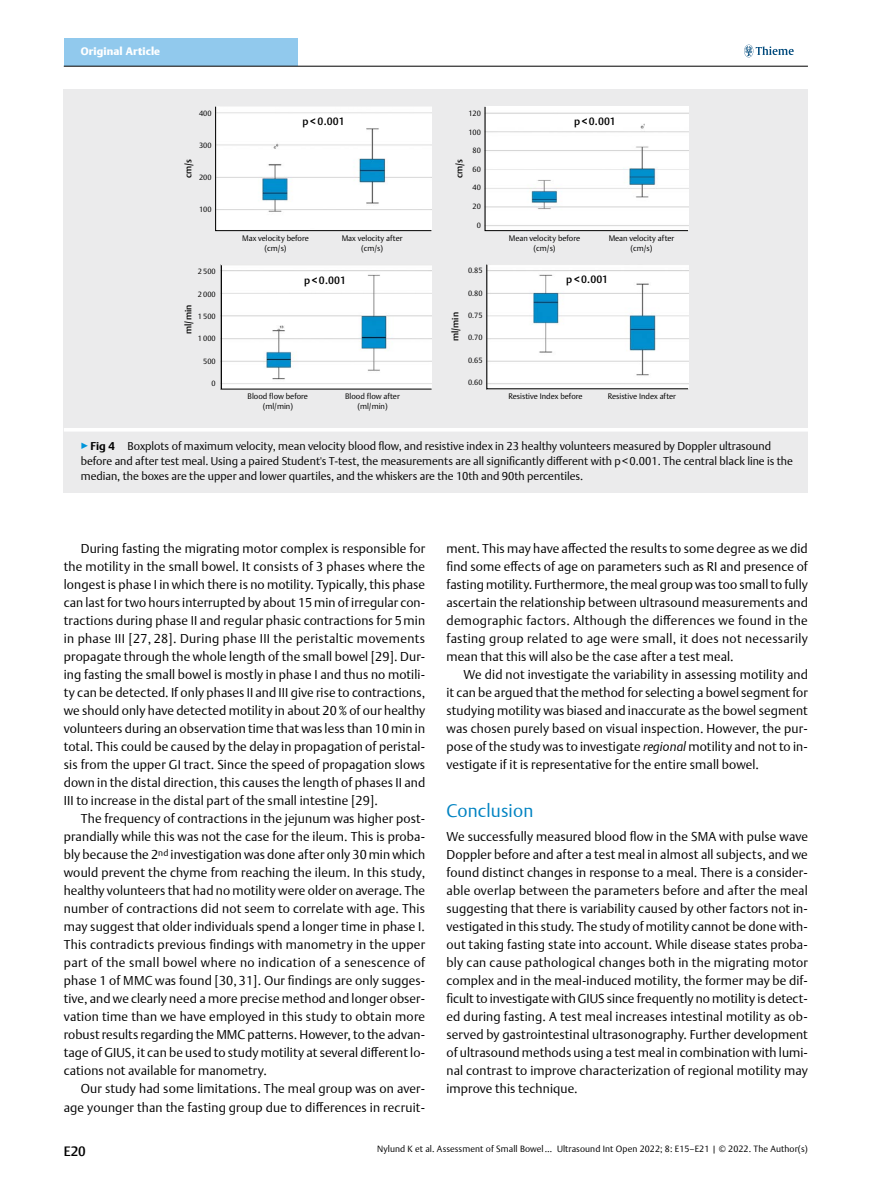
<style>
.page{position:relative;width:893px;height:1191px;background:#fff}
.page>*{position:absolute;margin:0;border:0;box-sizing:border-box;transform-origin:0 0}
.t1{font:300 18px "Thieme Argo 2011";letter-spacing:.01em;color:#0083c2}
.t2{font:500 13.5px "Thieme Argo 2011";color:#000}
.t3{font:300 12.75px/18px "Thieme Argo 2011";letter-spacing:.01em;color:#000;text-align:justify}
.t4{font:300 11.25px/15px "Thieme Argo 2011";color:#000}
.t5{font:900 10.8px "Thieme Argo 2011";letter-spacing:.01em;color:#fff}
.t6{font:500 10.5px "Thieme Argo 2011";color:#000}
.t7{font:300 9px "Thieme Argo 2011";letter-spacing:.01em;color:#000}
.t8{font:500 9px "Thieme Argo 2011";color:#000}
.t9{font:300 7.95px/9.6px "Thieme Argo 2011";color:#000;text-align:center}
.t10{font:300 7.5px "Thieme Argo 2011";color:#000}
.s1{color:#0095da}
.s2{font-weight:700}
.s3{font-style:italic}
</style>
<div class="page">
<div style="left:64px;top:38px;width:234px;height:28px;background:#91c9ed"></div>
<svg style="left:744px;top:45px;width:50px;height:12px"></svg>
<hr style="left:64px;top:66px;width:744px;height:1px;background:#000">
<div style="left:64px;top:428px;width:744px;height:64px;background:#ebebec"></div>
<hr style="left:64px;top:428px;width:744px;height:3px;background:#fff">
<div style="left:64px;top:89px;width:744px;height:339px;background:#ebebec"></div>
<svg style="left:215px;top:106px;width:474px;height:284px"></svg>
<p class="t5" style="left:81px;top:44px;width:81px">Original Article</p>
<p class="t10" style="left:199px;top:109px;width:14px">400</p>
<p class="t10" style="left:468px;top:108px;width:14px">120</p>
<p class="t6" style="left:302px;top:114px;width:44px">p&lt; 0.001</p>
<p class="t6" style="left:574px;top:114px;width:43px">p&lt; 0.001</p>
<p class="t10" style="left:468px;top:127px;width:14px">100</p>
<p class="t10" style="left:473px;top:145px;width:10px">80</p>
<p class="t10" style="left:473px;top:164px;width:10px">60</p>
<p class="t10" style="left:473px;top:183px;width:10px">40</p>
<p class="t10" style="left:473px;top:201px;width:10px">20</p>
<p class="t10" style="left:199px;top:140px;width:14px">300</p>
<p class="t10" style="left:199px;top:172px;width:14px">200</p>
<p class="t10" style="left:199px;top:204px;width:14px">100</p>
<p class="t8" style="left:182px;top:178px;width:21px;rotate:-90deg">cm/s</p>
<p class="t8" style="left:453px;top:178px;width:21px;rotate:-90deg">cm/s</p>
<p class="t10" style="left:198px;top:267px;width:20px">2 500</p>
<p class="t10" style="left:198px;top:289px;width:20px">2 000</p>
<p class="t10" style="left:198px;top:311px;width:19px">1 500</p>
<p class="t10" style="left:198px;top:334px;width:19px">1 000</p>
<p class="t10" style="left:203px;top:356px;width:14px">500</p>
<p class="t10" style="left:212px;top:378px;width:6px">0</p>
<p class="t8" style="left:182px;top:334px;width:31px;rotate:-90deg">ml/min</p>
<p class="t9" style="left:242px;top:233px;width:68px">Max velocity before (cm/s)</p>
<p class="t10" style="left:477px;top:220px;width:6px">0</p>
<p class="t9" style="left:342px;top:233px;width:62px">Max velocity after (cm/s)</p>
<p class="t9" style="left:509px;top:233px;width:73px">Mean velocity before (cm/s)</p>
<p class="t9" style="left:609px;top:233px;width:67px">Mean velocity after (cm/s)</p>
<p class="t6" style="left:304px;top:273px;width:43px">p&lt; 0.001</p>
<p class="t10" style="left:468px;top:266px;width:16px">0.85</p>
<p class="t10" style="left:468px;top:288px;width:16px">0.80</p>
<p class="t10" style="left:468px;top:310px;width:16px">0.75</p>
<p class="t10" style="left:468px;top:333px;width:16px">0.70</p>
<p class="t10" style="left:468px;top:355px;width:16px">0.65</p>
<p class="t10" style="left:468px;top:377px;width:16px">0.60</p>
<p class="t8" style="left:449px;top:341px;width:31px;rotate:-90deg">ml/min</p>
<p class="t6" style="left:566px;top:272px;width:43px">p&lt; 0.001</p>
<p class="t9" style="left:248px;top:391px;width:62px">Blood flow before (ml/min)</p>
<p class="t9" style="left:345px;top:391px;width:56px">Blood flow after (ml/min)</p>
<p class="t9" style="left:508px;top:391px;width:76px">Resistive Index before</p>
<p class="t9" style="left:608px;top:391px;width:70px">Resistive Index after</p>
<p class="t4" style="left:81px;top:438px;width:714px"><span class="s1">▶</span><span class="s2">Fig 4</span> Boxplots of maximum velocity, mean velocity blood flow, and resistive index in 23 healthy volunteers measured by Doppler ultrasound before and after test meal. Using a paired Student's T-test, the measurements are all significantly different with p&lt;0.001. The central black line is the median, the boxes are the upper and lower quartiles, and the whiskers are the 10th and 90th percentiles.</p>
<p class="t3" style="left:64px;top:539px;width:363px;text-indent:17px">During fasting the migrating motor complex is responsible for the motility in the small bowel. It consists of 3 phases where the longest is phase I in which there is no motility. Typically, this phase can last for two hours interrupted by about 15min of irregular con&shy;tractions during phase II and regular phasic contractions for 5 min in phase III [27, 28]. During phase III the peristaltic movements propagate through the whole length of the small bowel [29]. Dur&shy;ing fasting the small bowel is mostly in phase I and thus no motili&shy;ty can be detected. If only phases II and III give rise to contractions, we should only have detected motility in about 20% of our healthy volunteers during an observation time that was less than 10 min in total. This could be caused by the delay in propagation of peristal&shy;sis from the upper GI tract. Since the speed of propagation slows down in the distal direction, this causes the length of phases II and III to increase in the distal part of the small intestine [29].</p>
<p class="t3" style="left:64px;top:809px;width:363px;text-indent:17px">The frequency of contractions in the jejunum was higher post&shy;prandially while this was not the case for the ileum. This is proba&shy;bly because the 2<sup>nd</sup> investigation was done after only 30min which would prevent the chyme from reaching the ileum. In this study, healthy volunteers that had no motility were older on average. The number of contractions did not seem to correlate with age. This may suggest that older individuals spend a longer time in phase I.<br>This contradicts previous findings with manometry in the upper part of the small bowel where no indication of a senescence of phase 1 of MMC was found [30, 31]. Our findings are only sugges&shy;tive, and we clearly need a more precise method and longer obser&shy;vation time than we have employed in this study to obtain more robust results regarding the MMC patterns. However, to the advan&shy;tage of GIUS, it can be used to study motility at several different lo&shy;cations not available for manometry.</p>
<p class="t3" style="left:64px;top:1079px;width:363px;text-align:right">Our study had some limitations. The meal group was on aver&shy;age younger than the fasting group due to differences in recruit-</p>
<p class="t3" style="left:446px;top:539px;width:363px">ment. This may have affected the results to some degree as we did find some effects of age on parameters such as RI and presence of fasting motility. Furthermore, the meal group was too small to fully ascertain the relationship between ultrasound measurements and demographic factors. Although the differences we found in the fasting group related to age were small, it does not necessarily mean that this will also be the case after a test meal.</p>
<p class="t3" style="left:446px;top:665px;width:363px;text-indent:17px">We did not investigate the variability in assessing motility and it can be argued that the method for selecting a bowel segment for studying motility was biased and inaccurate as the bowel segment was chosen purely based on visual inspection. However, the pur&shy;pose of the study was to investigate <span class="s3">regional</span> motility and not to in&shy;vestigate if it is representative for the entire small bowel.</p>
<h1 class="t1" style="left:446px;top:799px;width:88px">Conclusion</h1>
<p class="t3" style="left:446px;top:827px;width:363px">We successfully measured blood flow in the SMA with pulse wave Doppler before and after a test meal in almost all subjects, and we found distinct changes in response to a meal. There is a consider&shy;able overlap between the parameters before and after the meal suggesting that there is variability caused by other factors not in&shy;vestigated in this study. The study of motility cannot be done with&shy;out taking fasting state into account. While disease states proba&shy;bly can cause pathological changes both in the migrating motor complex and in the meal-induced motility, the former may be dif&shy;ficult to investigate with GIUS since frequently no motility is detect&shy;ed during fasting. A test meal increases intestinal motility as ob&shy;served by gastrointestinal ultrasonography. Further development of ultrasound methods using a test meal in combination with lumi&shy;nal contrast to improve characterization of regional motility may improve this technique.</p>
<p class="t2" style="left:64px;top:1142px;width:24px">E20</p>
<p class="t7" style="left:377px;top:1143px;width:432px">Nylund K et al. Assessment of Small Bowel … Ultrasound Int Open 2022; 8: E15–E21 | © 2022. The Author(s)</p>
</div>
